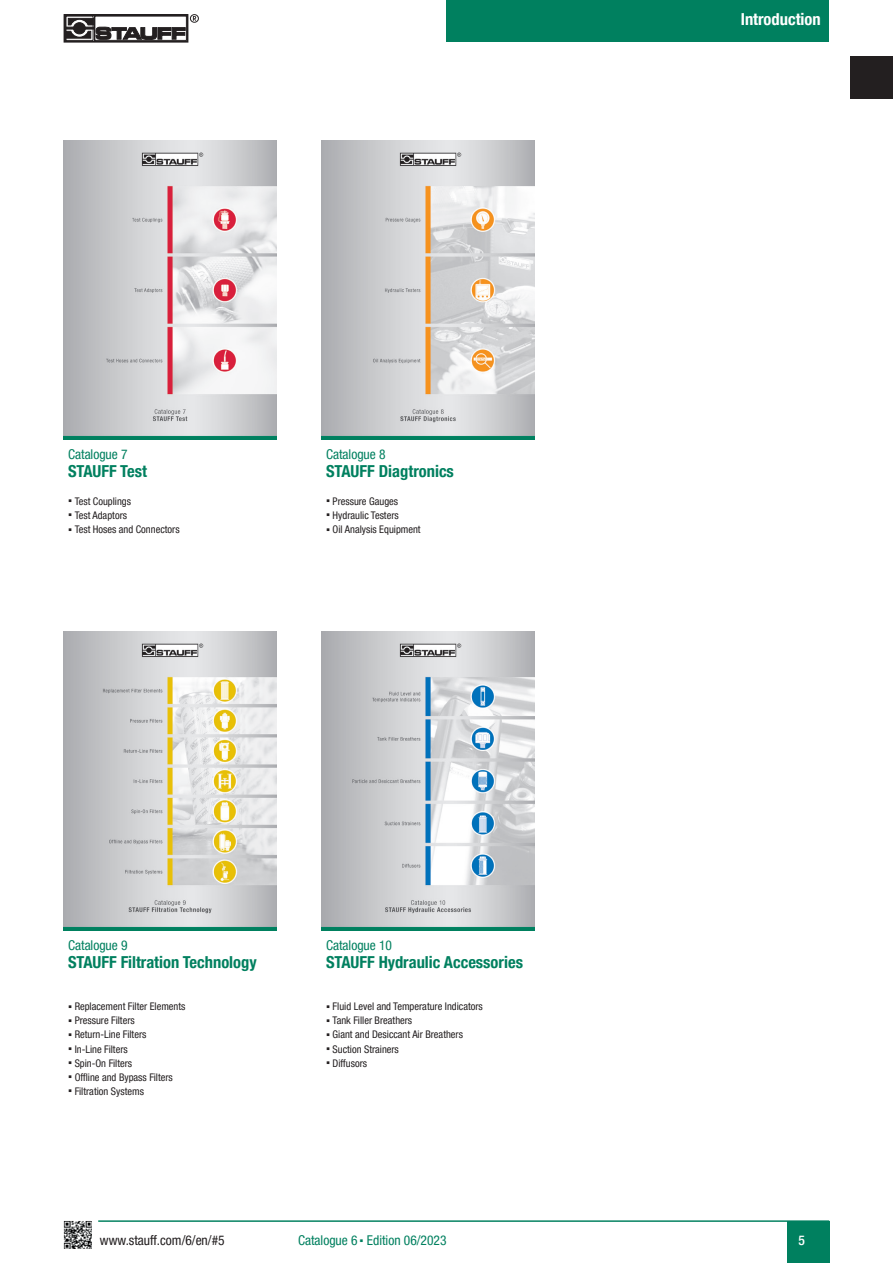
<style>
.page{position:relative;width:893px;height:1263px;background:#fff}
.page>*{position:absolute;margin:0;border:0;box-sizing:border-box;transform-origin:0 0}
.t1{font:700 condensed 16.5px "Helvetica Neue LTW1 G";color:#00805f}
.t2{font:700 condensed 16.5px "Helvetica Neue LTW1 G";color:#fff}
.t3{font:condensed 13.5px "Helvetica Neue LTW1 G";color:#00805f}
.t4{font:condensed 13.5px "Helvetica Neue LTW1 G";color:#231f20}
.t5{font:500 condensed 13.5px "Helvetica Neue LTW1 G";color:#fff}
.t6{font:condensed 10.5px "Helvetica Neue LTW1 G";color:#231f20}
</style>
<div class="page">
<div style="left:446px;top:0;width:383px;height:42px;background:#00805f"></div>
<div style="left:64px;top:14px;width:124px;height:28px;border:1px solid #231f20"></div>
<svg style="left:68px;top:25px;width:23px;height:6px"></svg>
<div style="left:66px;top:16px;width:27px;height:24px;border:1px solid #231f20"></div>
<div style="left:190px;top:14px;width:9px;height:9px;border:1px solid #231f20;border-radius:50%"></div>
<svg style="left:193px;top:16px;width:3px;height:5px"></svg>
<svg style="left:68px;top:18px;width:26px;height:7px"></svg>
<svg style="left:66px;top:31px;width:25px;height:7px"></svg>
<svg style="left:71px;top:20px;width:17px;height:16px"></svg>
<div style="left:71px;top:20px;width:17px;height:16px;border:1px solid #fff;border-radius:50%"></div>
<div style="left:74px;top:23px;width:11px;height:11px;background:#231f20;border-radius:50%"></div>
<div style="left:74px;top:23px;width:11px;height:11px;border:1px solid #231f20;border-radius:50%"></div>
<hr style="left:66px;top:27px;width:28px;height:2px;background:#231f20">
<svg style="left:96px;top:27px;width:89px;height:13px"></svg>
<div style="left:787px;top:1221px;width:42px;height:42px;background:#00805f"></div>
<div style="left:850px;top:56px;width:43px;height:42px;background:#231f20"></div>
<hr style="left:64px;top:1221px;width:765px;height:1px;background:#00805f">
<svg style="left:63px;top:1220px;width:38px;height:29px"></svg>
<img style="left:64px;top:140px;width:212px;height:299px">
<img style="left:322px;top:140px;width:212px;height:299px">
<img style="left:64px;top:631px;width:212px;height:299px">
<img style="left:322px;top:631px;width:212px;height:299px">
<h1 class="t2" style="left:741px;top:9px;width:81px">Introduction</h1>
<p class="t3" style="left:68px;top:446px;width:61px">Catalogue 7</p>
<h1 class="t1" style="left:68px;top:461px;width:80px">STAUFF Test</h1>
<p class="t3" style="left:326px;top:446px;width:61px">Catalogue 8</p>
<h1 class="t1" style="left:326px;top:461px;width:129px">STAUFF Diagtronics</h1>
<p class="t6" style="left:68px;top:495px;width:65px">▪ Test Couplings</p>
<p class="t6" style="left:68px;top:509px;width:61px">▪ Test Adaptors</p>
<p class="t6" style="left:68px;top:523px;width:113px">▪ Test Hoses and Connectors</p>
<p class="t6" style="left:326px;top:495px;width:74px">▪ Pressure Gauges</p>
<p class="t6" style="left:326px;top:509px;width:74px">▪ Hydraulic Testers</p>
<p class="t6" style="left:326px;top:523px;width:96px">▪ Oil Analysis Equipment</p>
<p class="t3" style="left:68px;top:937px;width:61px">Catalogue 9</p>
<h1 class="t1" style="left:68px;top:952px;width:190px">STAUFF Filtration Technology</h1>
<p class="t3" style="left:326px;top:937px;width:68px">Catalogue 10</p>
<h1 class="t1" style="left:326px;top:952px;width:198px">STAUFF Hydraulic Accessories</h1>
<p class="t6" style="left:68px;top:1000px;width:119px">▪ Replacement Filter Elements</p>
<p class="t6" style="left:68px;top:1014px;width:68px">▪ Pressure Filters</p>
<p class="t6" style="left:68px;top:1028px;width:80px">▪ Return-Line Filters</p>
<p class="t6" style="left:68px;top:1042px;width:61px">▪ In-Line Filters</p>
<p class="t6" style="left:68px;top:1056px;width:66px">▪ Spin-On Filters</p>
<p class="t6" style="left:68px;top:1071px;width:106px">▪ Offline and Bypass Filters</p>
<p class="t6" style="left:68px;top:1085px;width:77px">▪ Filtration Systems</p>
<p class="t6" style="left:326px;top:1000px;width:158px">▪ Fluid Level and Temperature Indicators</p>
<p class="t6" style="left:326px;top:1014px;width:88px">▪ Tank Filler Breathers</p>
<p class="t6" style="left:326px;top:1028px;width:138px">▪ Giant and Desiccant Air Breathers</p>
<p class="t6" style="left:326px;top:1042px;width:74px">▪ Suction Strainers</p>
<p class="t6" style="left:326px;top:1056px;width:43px">▪ Diffusors</p>
<p class="t4" style="left:100px;top:1232px;width:126px">www.stauff.com/6/en/#5</p>
<p class="t3" style="left:298px;top:1232px;width:150px">Catalogue 6 ▪ Edition 06/2023</p>
<p class="t5" style="left:798px;top:1231px;width:8px">5</p>
</div>
